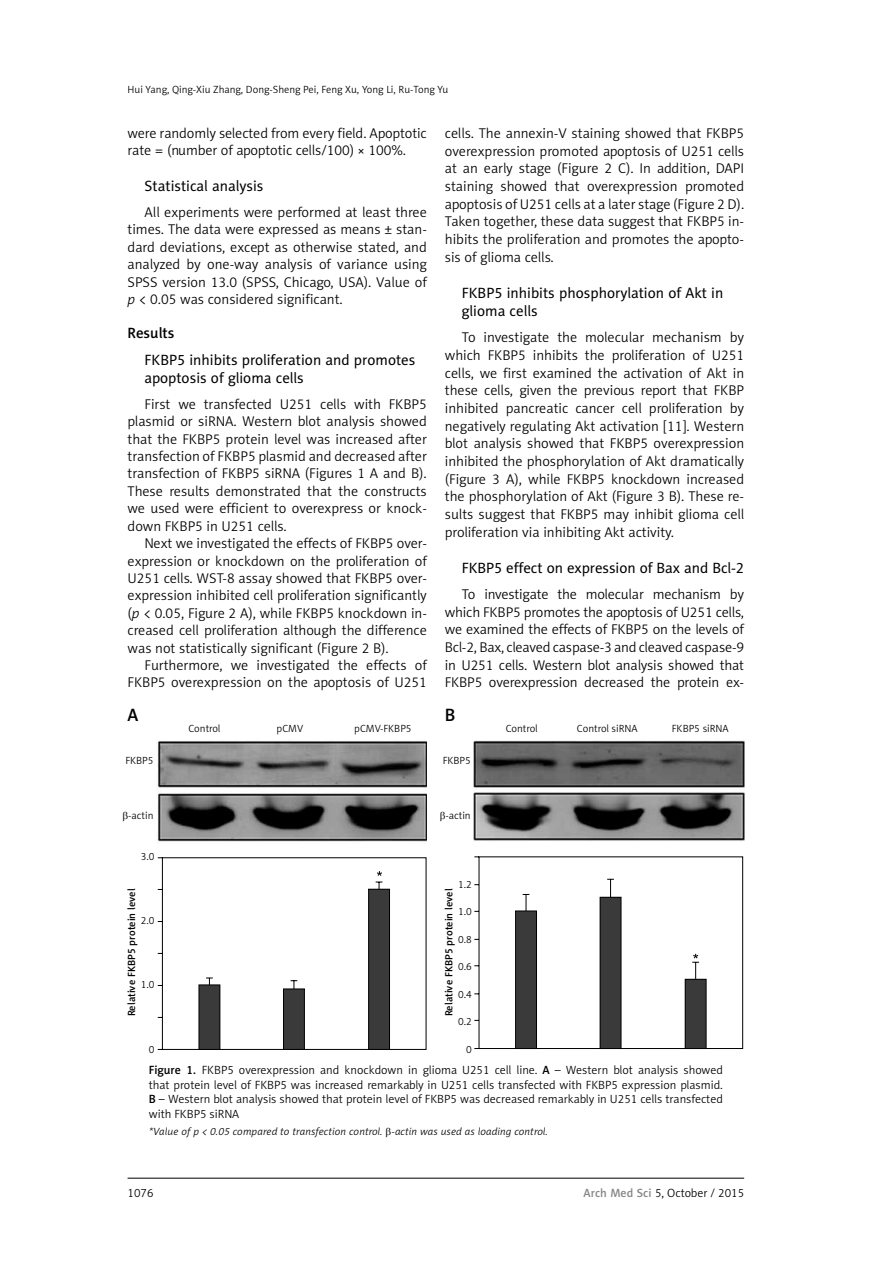
<style>
.page{position:relative;width:893px;height:1263px;background:#fff}
.page>*{position:absolute;margin:0;border:0;box-sizing:border-box;transform-origin:0 0}
.t1{font:18px "Naomi Sans EFN Medium";color:#000}
.t2{font:15px/18.1px "Naomi Sans EFN";color:#000}
.t3{font:15px "Naomi Sans EFN Medium";color:#000}
.t4{font:14.25px/17.7px "Naomi Sans EFN Light";color:#000;text-align:justify}
.t5{font:12px/14.4px "Naomi Sans EFN Light";color:#000;text-align:justify}
.t6{font:10.5px "Naomi Sans EFN Light";color:#000}
.t7{font:italic 10.5px "Naomi Sans EFN Light";letter-spacing:.015em;color:#000}
.t8{font:10.5px "Naomi Sans EFN Medium";color:#000}
.s1{font-style:italic}
.s2{font-family:"Naomi Sans EFN Medium"}
.s3{font-family:"Naomi Sans EFN Medium";color:#878787}
</style>
<div class="page">
<hr style="left:128px;top:1178px;width:616px;height:1px;background:#000">
<img style="left:157px;top:741px;width:270px;height:101px">
<img style="left:474px;top:740px;width:270px;height:101px">
<svg style="left:157px;top:857px;width:270px;height:193px"></svg>
<svg style="left:377px;top:871px;width:5px;height:5px"></svg>
<div style="left:199px;top:985px;width:21px;height:64px;background:#3a3a3a"></div>
<div style="left:199px;top:984px;width:21px;height:66px;border:1px solid #000"></div>
<div style="left:283px;top:989px;width:21px;height:60px;background:#3a3a3a"></div>
<div style="left:283px;top:988px;width:22px;height:62px;border:1px solid #000"></div>
<div style="left:369px;top:889px;width:20px;height:160px;background:#3a3a3a"></div>
<div style="left:368px;top:889px;width:22px;height:161px;border:1px solid #000"></div>
<svg style="left:474px;top:856px;width:269px;height:193px"></svg>
<svg style="left:693px;top:954px;width:5px;height:4px"></svg>
<div style="left:516px;top:911px;width:20px;height:137px;background:#3a3a3a"></div>
<div style="left:515px;top:911px;width:22px;height:138px;border:1px solid #000"></div>
<div style="left:600px;top:897px;width:21px;height:151px;background:#3a3a3a"></div>
<div style="left:600px;top:897px;width:21px;height:152px;border:1px solid #000"></div>
<div style="left:685px;top:979px;width:21px;height:69px;background:#3a3a3a"></div>
<div style="left:685px;top:979px;width:21px;height:70px;border:1px solid #000"></div>
<p class="t6" style="left:128px;top:83px;width:322px">Hui Yang, Qing-Xiu Zhang, Dong-Sheng Pei, Feng Xu, Yong Li, Ru-Tong Yu</p>
<p class="t4" style="left:128px;top:124px;width:301px">were randomly selected from every field. Apoptotic rate = (number of apoptotic cells/100) × 100%.</p>
<p class="t2" style="left:145px;top:177px;width:120px">Statistical analysis</p>
<p class="t4" style="left:128px;top:203px;width:301px;text-indent:17px">All experiments were performed at least three times. The data were expressed as means ± stan&shy;dard deviations, except as otherwise stated, and analyzed by one-way analysis of variance using SPSS version 13.0 (SPSS, Chicago, USA). Value of <span class="s1">p</span> &lt; 0.05 was considered significant.</p>
<p class="t3" style="left:128px;top:324px;width:48px">Results</p>
<p class="t2" style="left:145px;top:350px;width:272px">FKBP5 inhibits proliferation and promotes apoptosis of glioma cells</p>
<p class="t4" style="left:128px;top:395px;width:301px;text-indent:17px">First we transfected U251 cells with FKBP5 plasmid or siRNA. Western blot analysis showed that the FKBP5 protein level was increased after transfection of FKBP5 plasmid and decreased after transfection of FKBP5 siRNA (Figures 1 A and B).<br>These results demonstrated that the constructs we used were efficient to overexpress or knock&shy;down FKBP5 in U251 cells.</p>
<p class="t4" style="left:128px;top:535px;width:301px;text-indent:17px">Next we investigated the effects of FKBP5 over&shy;expression or knockdown on the proliferation of U251 cells. WST-8 assay showed that FKBP5 over&shy;expression inhibited cell proliferation significantly (<span class="s1">p</span> &lt; 0.05, Figure 2 A), while FKBP5 knockdown in&shy;creased cell proliferation although the difference was not statistically significant (Figure 2 B).</p>
<p class="t4" style="left:128px;top:656px;width:301px;text-align:right">Furthermore, we investigated the effects of<br>FKBP5 overexpression on the apoptosis of U251</p>
<p class="t4" style="left:445px;top:124px;width:301px">cells. The annexin-V staining showed that FKBP5 overexpression promoted apoptosis of U251 cells at an early stage (Figure 2 C). In addition, DAPI staining showed that overexpression promoted apoptosis of U251 cells at a later stage (Figure 2 D).<br>Taken together, these data suggest that FKBP5 in&shy;hibits the proliferation and promotes the apopto&shy;sis of glioma cells.</p>
<p class="t2" style="left:462px;top:283px;width:263px">FKBP5 inhibits phosphorylation of Akt in glioma cells</p>
<p class="t4" style="left:445px;top:329px;width:301px;text-indent:17px">To investigate the molecular mechanism by which FKBP5 inhibits the proliferation of U251 cells, we first examined the activation of Akt in these cells, given the previous report that FKBP inhibited pancreatic cancer cell proliferation by negatively regulating Akt activation [11]. Western blot analysis showed that FKBP5 overexpression inhibited the phosphorylation of Akt dramatically (Figure 3 A), while FKBP5 knockdown increased the phosphorylation of Akt (Figure 3 B). These re&shy;sults suggest that FKBP5 may inhibit glioma cell proliferation via inhibiting Akt activity.</p>
<p class="t2" style="left:462px;top:558px;width:284px">FKBP5 effect on expression of Bax and Bcl-2</p>
<p class="t4" style="left:445px;top:585px;width:301px;text-indent:17px">To investigate the molecular mechanism by which FKBP5 promotes the apoptosis of U251 cells, we examined the effects of FKBP5 on the levels of Bcl-2, Bax, cleaved caspase-3 and cleaved caspase-9 in U251 cells. Western blot analysis showed that FKBP5 overexpression decreased the protein ex-</p>
<p class="t1" style="left:128px;top:704px;width:12px">A</p>
<p class="t1" style="left:445px;top:704px;width:12px">B</p>
<p class="t6" style="left:125px;top:754px;width:30px">FKBP5</p>
<p class="t6" style="left:128px;top:809px;width:27px">-actin</p>
<p class="t6" style="left:141px;top:850px;width:15px">3.0</p>
<p class="t6" style="left:188px;top:722px;width:34px">Control</p>
<p class="t6" style="left:277px;top:722px;width:28px">pCMV</p>
<p class="t6" style="left:354px;top:722px;width:59px">pCMV-FKBP5</p>
<p class="t6" style="left:506px;top:722px;width:34px">Control</p>
<p class="t6" style="left:577px;top:722px;width:62px">Control siRNA</p>
<p class="t6" style="left:672px;top:722px;width:58px">FKBP5 siRNA</p>
<p class="t6" style="left:443px;top:754px;width:30px">FKBP5</p>
<p class="t6" style="left:446px;top:809px;width:27px">-actin</p>
<p class="t6" style="left:458px;top:878px;width:15px">1.2</p>
<p class="t6" style="left:458px;top:906px;width:15px">1.0</p>
<p class="t6" style="left:458px;top:933px;width:15px">0.8</p>
<p class="t6" style="left:458px;top:961px;width:15px">0.6</p>
<p class="t6" style="left:458px;top:988px;width:15px">0.4</p>
<p class="t6" style="left:458px;top:1016px;width:15px">0.2</p>
<p class="t6" style="left:466px;top:1043px;width:7px">0</p>
<p class="t8" style="left:125px;top:1016px;width:129px;rotate:-90deg">Relative FKBP5 protein level</p>
<p class="t8" style="left:443px;top:1016px;width:129px;rotate:-90deg">Relative FKBP5 protein level</p>
<p class="t6" style="left:141px;top:914px;width:15px">2.0</p>
<p class="t6" style="left:141px;top:979px;width:15px">1.0</p>
<p class="t6" style="left:149px;top:1043px;width:7px">0</p>
<p class="t5" style="left:149px;top:1063px;width:576px"><span class="s2">Figure 1.</span> FKBP5 overexpression and knockdown in glioma U251 cell line. <span class="s2">A</span> – Western blot analysis showed that protein level of FKBP5 was increased remarkably in U251 cells transfected with FKBP5 expression plasmid.<br><span class="s2">B</span> – Western blot analysis showed that protein level of FKBP5 was decreased remarkably in U251 cells transfected with FKBP5 siRNA</p>
<p class="t7" style="left:149px;top:1126px;width:401px">*Value of p &lt; 0.05 compared to transfection control. -actin was used as loading control.</p>
<p class="t5" style="left:128px;top:1186px;width:27px">1076</p>
<p class="t5" style="left:584px;top:1186px;width:162px"><span class="s3">Arch Med Sci</span> 5, October / 2015</p>
</div>
